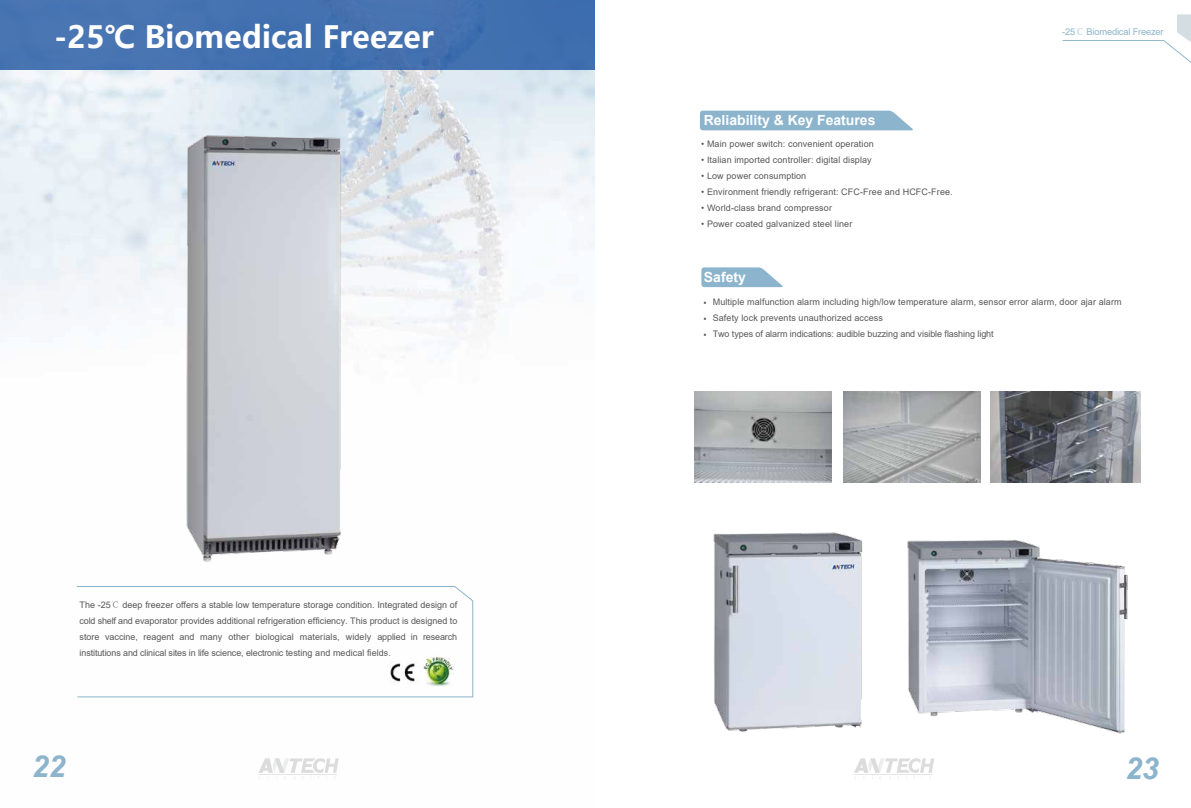
<style>
.page{position:relative;width:1191px;height:808px;background:#fff}
.page>*{position:absolute;margin:0;border:0;box-sizing:border-box;transform-origin:0 0}
.t1{font:700 30.4px "Microsoft Ya Hei";color:#fff}
.t2{font:italic 700 30.2px "Arial";color:#8cb4cc}
.t3{font:700 14px "Arial";color:#fff}
.t4{font:9.3px "Arial";letter-spacing:-.02em;color:#8cb4cc}
.t5{font:9px/16px "Arial";letter-spacing:.01em;color:#595757;text-align:justify}
.s1{font-family:"Adobe Song Std";font-weight:300}
</style>
<div class="page">
<img style="left:0;top:70px;width:594px;height:286px">
<svg style="left:1062px;top:14px;width:129px;height:49px"></svg>
<div style="left:700px;top:111px;width:213px;height:19px;background:#8cb4cc"></div>
<svg style="left:701px;top:267px;width:82px;height:20px;background:#9dbfd3"></svg>
<svg style="left:76px;top:586px;width:398px;height:112px"></svg>
<img style="left:385px;top:656px;width:38px;height:31px">
<img style="left:423px;top:656px;width:31px;height:31px">
<img style="left:843px;top:392px;width:137px;height:91px">
<img style="left:694px;top:392px;width:138px;height:91px">
<img style="left:991px;top:392px;width:149px;height:91px">
<svg style="left:258px;top:758px;width:81px;height:21px"></svg>
<svg style="left:854px;top:758px;width:80px;height:21px"></svg>
<img style="left:181px;top:127px;width:164px;height:435px">
<img style="left:713px;top:532px;width:150px;height:200px">
<img style="left:907px;top:539px;width:221px;height:195px">
<div style="left:0;top:0;width:594px;height:70px;background:#4471b0"></div>
<h1 class="t1" style="left:54px;top:16px;width:381px">-25℃ Biomedical Freezer</h1>
<p class="t5" style="left:80px;top:597px;width:379px">The -25<span class="s1">℃</span> deep freezer offers a stable low temperature storage condition. Integrated design of cold shelf and evaporator provides additional refrigeration efficiency. This product is designed to store vaccine, reagent and many other biological materials, widely applied in research institutions and clinical sites in life science, electronic testing and medical fields.</p>
<h3 class="t3" style="left:703px;top:110px;width:173px">Reliability &amp; Key Features</h3>
<p class="t5" style="left:701px;top:136px;width:174px">• Main power switch: convenient operation</p>
<p class="t5" style="left:701px;top:152px;width:172px">• Italian imported controller: digital display</p>
<p class="t5" style="left:701px;top:168px;width:107px">• Low power consumption</p>
<p class="t5" style="left:701px;top:184px;width:253px">• Environment friendly refrigerant: CFC-Free and HCFC-Free.</p>
<p class="t5" style="left:701px;top:200px;width:132px">• World-class brand compressor</p>
<p class="t5" style="left:701px;top:216px;width:153px">• Power coated galvanized steel liner</p>
<h3 class="t3" style="left:704px;top:267px;width:43px">Safety</h3>
<p class="t4" style="left:1062px;top:25px;width:103px">-25<span class="s1">℃</span> Biomedical Freezer</p>
<p class="t5" style="left:712px;top:294px;width:410px;text-align:left">Multiple malfunction alarm including high/low temperature alarm, sensor error alarm, door ajar alarm<br>Safety lock prevents unauthorized access<br>Two types of alarm indications: audible buzzing and visible flashing light</p>
<p class="t5" style="left:703px;top:295px;width:5px">• • •</p>
<h2 class="t2" style="left:32px;top:746px;width:35px">22</h2>
<h2 class="t2" style="left:1125px;top:748px;width:35px">23</h2>
</div>
